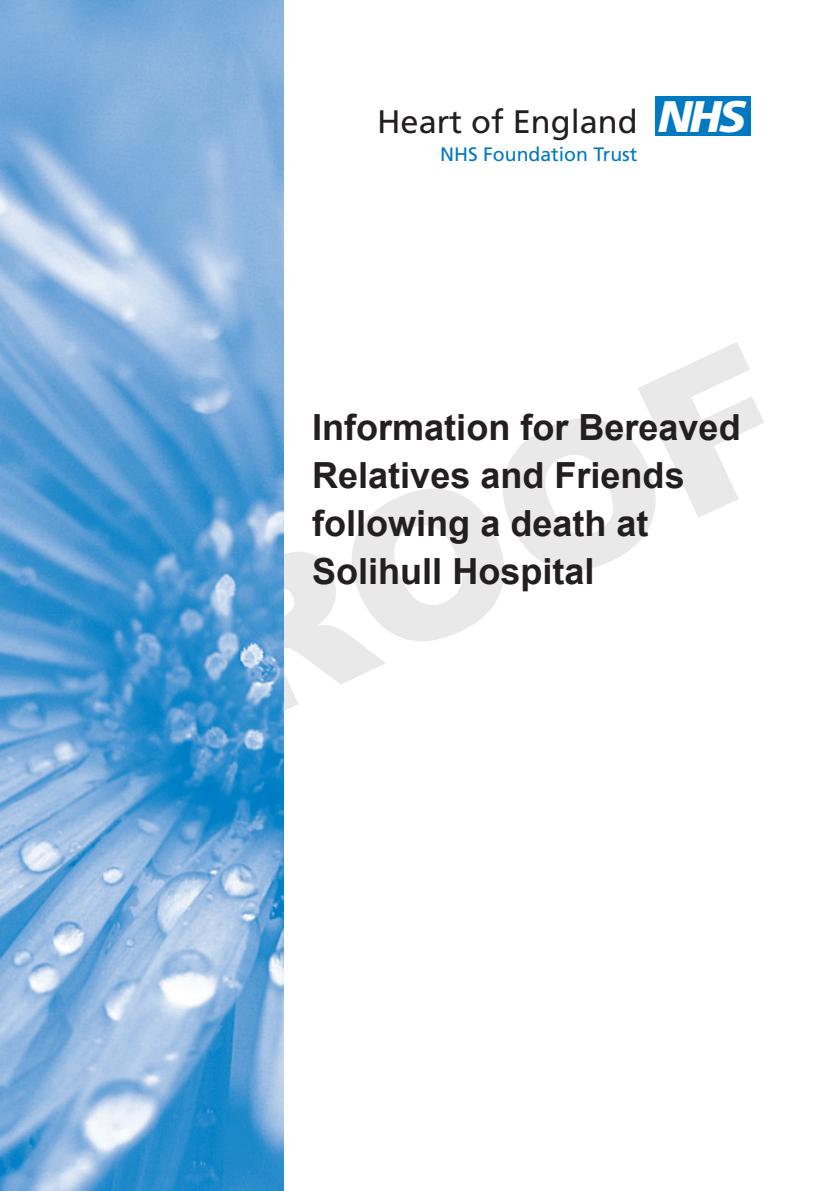
<style>
.page{position:relative;width:840px;height:1191px;background:#fff}
.page>*{position:absolute;margin:0;border:0;box-sizing:border-box;transform-origin:0 0}
.t1{font:900 200px "Arial";color:#231f20}
.t2{font:700 36px/48px "Arial";color:#231f20}
.t3{font:32.6px "Frutiger";color:#231f20}
.t4{font:19.4px "Frutiger";color:#0079c2}
.s1{font-weight:900;font-style:italic;font-size:44.2px;color:#fff}
</style>
<div class="page">
<img style="left:0;top:0;width:283px;height:1191px">
<div style="left:655px;top:96px;width:95px;height:40px;background:#0079c2"></div>
<p class="t3" style="left:377px;top:103px;width:370px">Heart of England <span class="s1">NHS</span></p>
<p class="t4" style="left:440px;top:143px;width:199px">NHS Foundation Trust</p>
<h1 class="t1" style="left:22px;top:594px;width:765px;rotate:-25deg">PROOF</h1>
<p class="t2" style="left:312px;top:405px;width:430px">Information for Bereaved<br>Relatives and Friends following a death at<br>Solihull Hospital</p>
</div>
